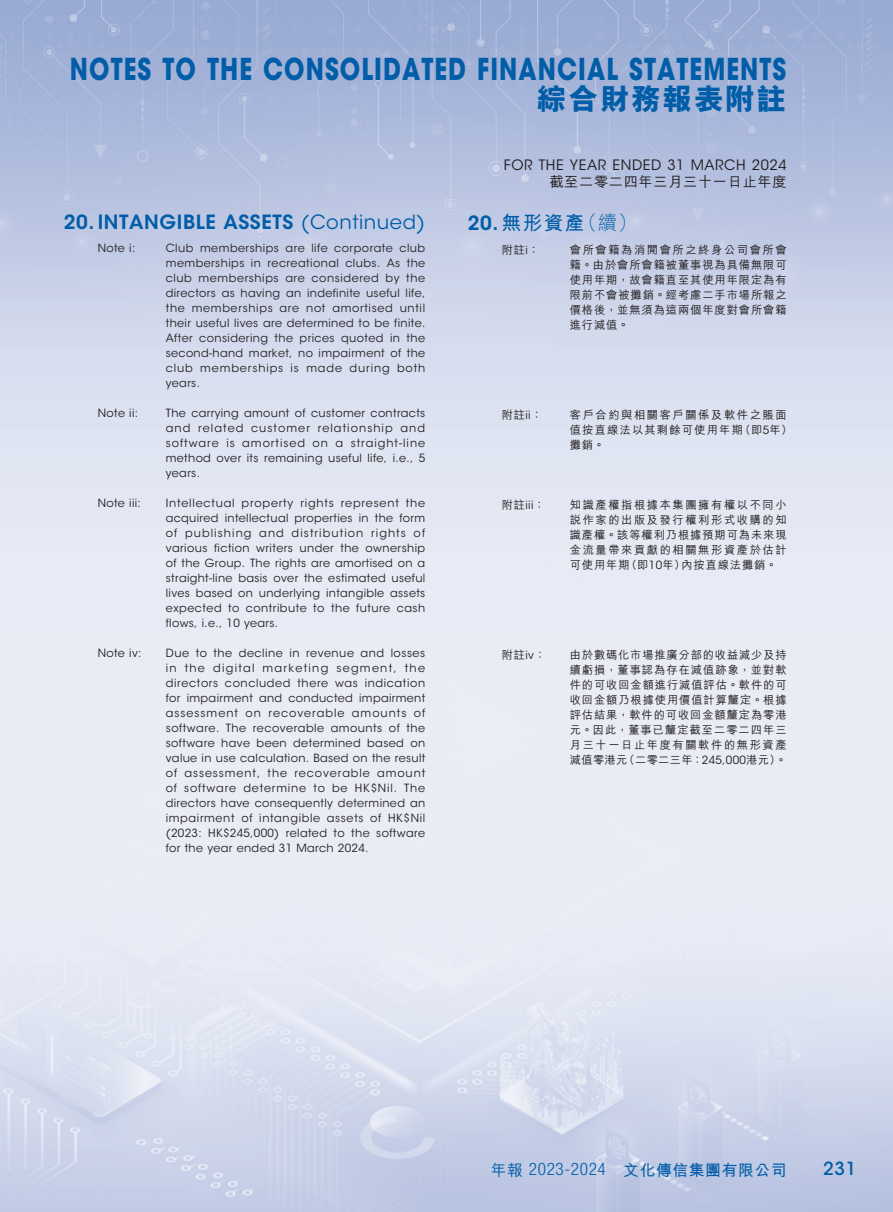
<style>
.page{position:relative;width:893px;height:1212px;background:#fff}
.page>*{position:absolute;margin:0;border:0;box-sizing:border-box;transform-origin:0 0}
.t1{font:700 30px "ITC Avant Garde Std";letter-spacing:.045em;color:#015da7;scale:.8 1}
.t2{font:800 30px "M Hei HK";letter-spacing:.045em;color:#015da7}
.t3{font:600 19.5px "ITC Avant Garde Std";letter-spacing:.03em;color:#015da7}
.t4{font:700 19.5px "M Hei HK";color:#015da7}
.t5{font:500 18px "ITC Avant Garde Std";color:#015da7}
.t6{font:700 15.75px "M Hei HK";letter-spacing:.04em;color:#015da7}
.t7{font:14.25px "ITC Avant Garde Std";letter-spacing:.045em;color:#231f20}
.t8{font:500 14.25px "M Hei HK";letter-spacing:.045em;color:#231f20}
.t9{font:11.25px/15px "ITC Avant Garde Std";letter-spacing:.03em;color:#231f20;text-align:justify}
.t10{font:500 11.25px/15px "M Hei HK";letter-spacing:.08em;color:#231f20;text-align:justify}
.t11{font:500 11.25px/15px "M Hei HK";letter-spacing:.14em;color:#231f20}
.s1{font-weight:400}
.s2{font-family:"ITC Avant Garde Std";font-weight:600}
.s3{font-weight:300}
.s4{font-family:"ITC Avant Garde Std";font-weight:400}
.s5{font-weight:500}
.s6{font-family:"Helvetica Neue LT Std";font-weight:300;font-stretch:condensed;font-size:17.25px}
</style>
<div class="page">
<img style="left:0;top:0;width:893px;height:1212px">
<h1 class="t1" style="left:70px;top:50px;width:897px">NOTES TO THE CONSOLIDATED FINANCIAL STATEMENTS</h1>
<h1 class="t2" style="left:537px;top:84px;width:251px">綜合財務報表附註</h1>
<h2 class="t3" style="left:64px;top:209px;width:363px">20. INTANGIBLE ASSETS <span class="s1">(Continued)</span></h2>
<p class="t9" style="left:98px;top:241px;width:39px">Note i:</p>
<p class="t9" style="left:166px;top:241px;width:261px">Club memberships are life corporate club memberships in recreational clubs. As the club memberships are considered by the directors as having an indefinite useful life, the memberships are not amortised until their useful lives are determined to be finite.<br>After considering the prices quoted in the second-hand market, no impairment of the club memberships is made during both years.</p>
<p class="t9" style="left:98px;top:406px;width:42px">Note ii:</p>
<p class="t9" style="left:166px;top:406px;width:261px">The carrying amount of customer contracts and related customer relationship and software is amortised on a straight-line method over its remaining useful life, i.e., 5 years.</p>
<p class="t9" style="left:98px;top:496px;width:45px">Note iii:</p>
<p class="t9" style="left:166px;top:496px;width:261px">Intellectual property rights represent the acquired intellectual properties in the form of publishing and distribution rights of various fiction writers under the ownership of the Group. The rights are amortised on a straight-line basis over the estimated useful lives based on underlying intangible assets expected to contribute to the future cash flows, i.e., 10 years.</p>
<p class="t9" style="left:98px;top:646px;width:45px">Note iv:</p>
<p class="t9" style="left:166px;top:646px;width:261px">Due to the decline in revenue and losses in the digital marketing segment, the directors concluded there was indication for impairment and conducted impairment assessment on recoverable amounts of software. The recoverable amounts of the software have been determined based on value in use calculation. Based on the result of assessment, the recoverable amount of software determine to be HK$Nil. The directors have consequently determined an impairment of intangible assets of HK$Nil (2023: HK$245,000) related to the software for the year ended 31 March 2024.</p>
<p class="t7" style="left:504px;top:156px;width:284px">FOR THE YEAR ENDED 31 MARCH 2024</p>
<p class="t8" style="left:549px;top:171px;width:239px">截至二零二四年三月三十一日止年度</p>
<h2 class="t4" style="left:468px;top:209px;width:171px"><span class="s2">20.</span> 無形資產<span class="s3">（續）</span></h2>
<p class="t10" style="left:502px;top:241px;width:39px">附註<span class="s4">i</span>：</p>
<p class="t10" style="left:570px;top:241px;width:218px">會所會籍為消閒會所之終身公司會所會籍。由於會所會籍被董事視為具備無限可使用年期，故會籍直至其使用年限定為有限前不會被攤銷。經考慮二手市場所報之價格後，並無須為這兩個年度對會所會籍進行減值。</p>
<p class="t10" style="left:502px;top:406px;width:42px">附註<span class="s4">ii</span>：</p>
<p class="t11" style="left:570px;top:406px;width:224px">客戶合約與相關客戶關係及軟件之賬面值按直線法以其剩餘可使用年期（即<span class="s4">5</span>年）攤銷。</p>
<p class="t10" style="left:502px;top:496px;width:45px">附註<span class="s4">iii</span>：</p>
<p class="t10" style="left:570px;top:496px;width:218px">知識產權指根據本集團擁有權以不同小說作家的出版及發行權利形式收購的知識產權。該等權利乃根據預期可為未來現金流量帶來貢獻的相關無形資產於估計可使用年期（即<span class="s4">10</span>年）內按直線法攤銷。</p>
<p class="t10" style="left:502px;top:646px;width:45px">附註<span class="s4">iv</span>：</p>
<p class="t10" style="left:570px;top:646px;width:218px">由於數碼化市場推廣分部的收益減少及持續虧損，董事認為存在減值跡象，並對軟件的可收回金額進行減值評估。軟件的可收回金額乃根據使用價值計算釐定。根據評估結果，軟件的可收回金額釐定為零港元。因此，董事已釐定截至二零二四年三月三十一日止年度有關軟件的無形資產減值零港元（二零二三年：<span class="s4">245,000</span>港元）。</p>
<h3 class="t6" style="left:491px;top:1158px;width:297px"><span class="s5">年報</span> <span class="s6">2023-2024</span> 文化傳信集團有限公司</h3>
<h3 class="t5" style="left:823px;top:1158px;width:35px">231</h3>
</div>
